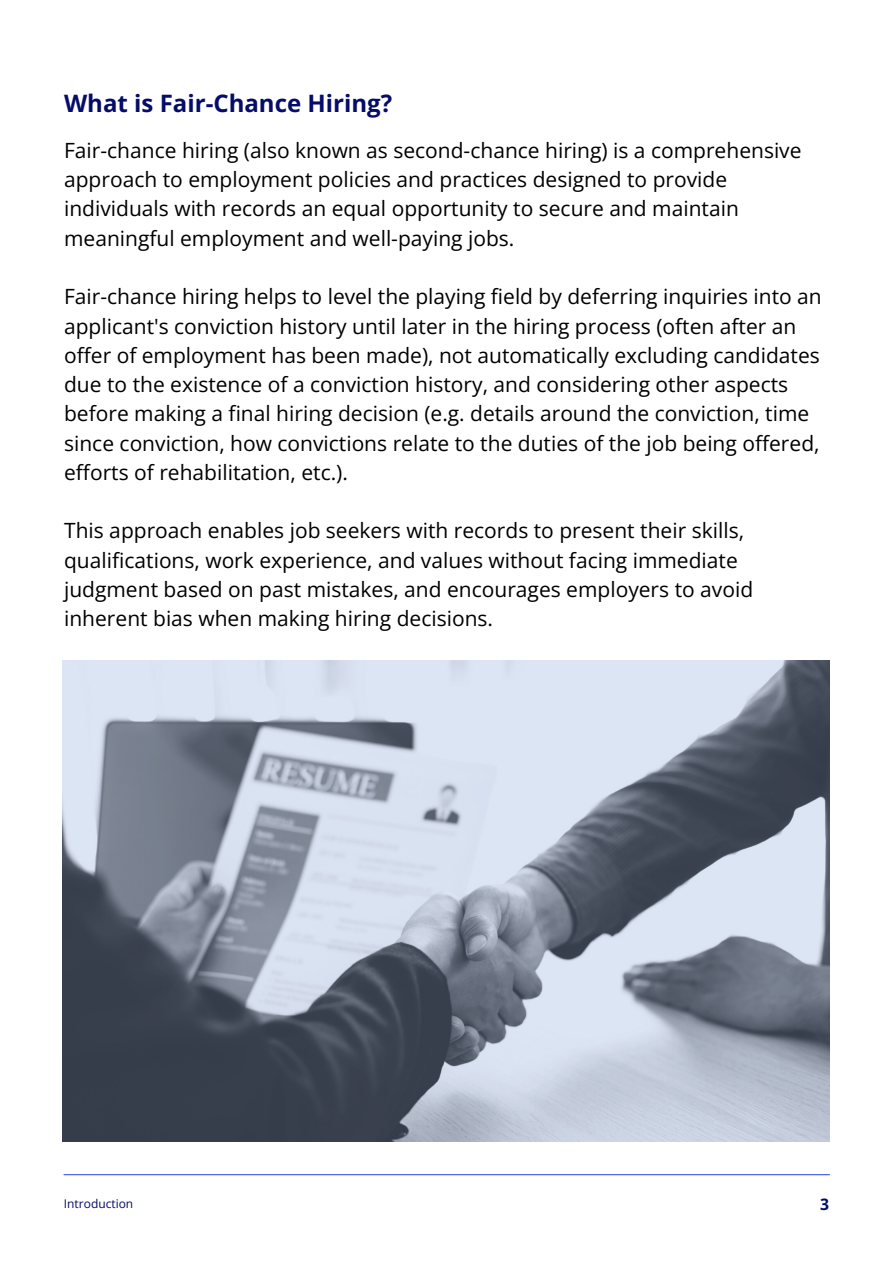
<style>
.page{position:relative;width:893px;height:1264px;background:#fff}
.page>*{position:absolute;margin:0;border:0;box-sizing:border-box;transform-origin:0 0}
.t1{font:700 24px "Open Sans";color:#050c69}
.t2{font:21px/29.2px "Open Sans";color:#000}
.t3{font:700 15.75px "Open Sans";color:#050c69}
.t4{font:12px "Open Sans";color:#050c69}
</style>
<div class="page">
<hr style="left:64px;top:1174px;width:765px;height:1px;background:#3d53e4">
<img style="left:63px;top:660px;width:766px;height:481px">
<p class="t1" style="left:64px;top:86px;width:329px">What is Fair-Chance Hiring?</p>
<h1 class="t2" style="left:64px;top:135px;width:739px">Fair-chance hiring (also known as second-chance hiring) is a comprehensive approach to employment policies and practices designed to provide individuals with records an equal opportunity to secure and maintain meaningful employment and well-paying jobs.</h1>
<h2 class="t2" style="left:64px;top:281px;width:759px">Fair-chance hiring helps to level the playing field by deferring inquiries into an applicant's conviction history until later in the hiring process (often after an offer of employment has been made), not automatically excluding candidates due to the existence of a conviction history, and considering other aspects before making a final hiring decision (e.g. details around the conviction, time since conviction, how convictions relate to the duties of the job being offered, efforts of rehabilitation, etc.).</h2>
<h2 class="t2" style="left:64px;top:515px;width:690px">This approach enables job seekers with records to present their skills, qualifications, work experience, and values without facing immediate judgment based on past mistakes, and encourages employers to avoid inherent bias when making hiring decisions.</h2>
<h2 class="t4" style="left:64px;top:1195px;width:71px">Introduction</h2>
<p class="t3" style="left:820px;top:1192px;width:10px">3</p>
</div>
